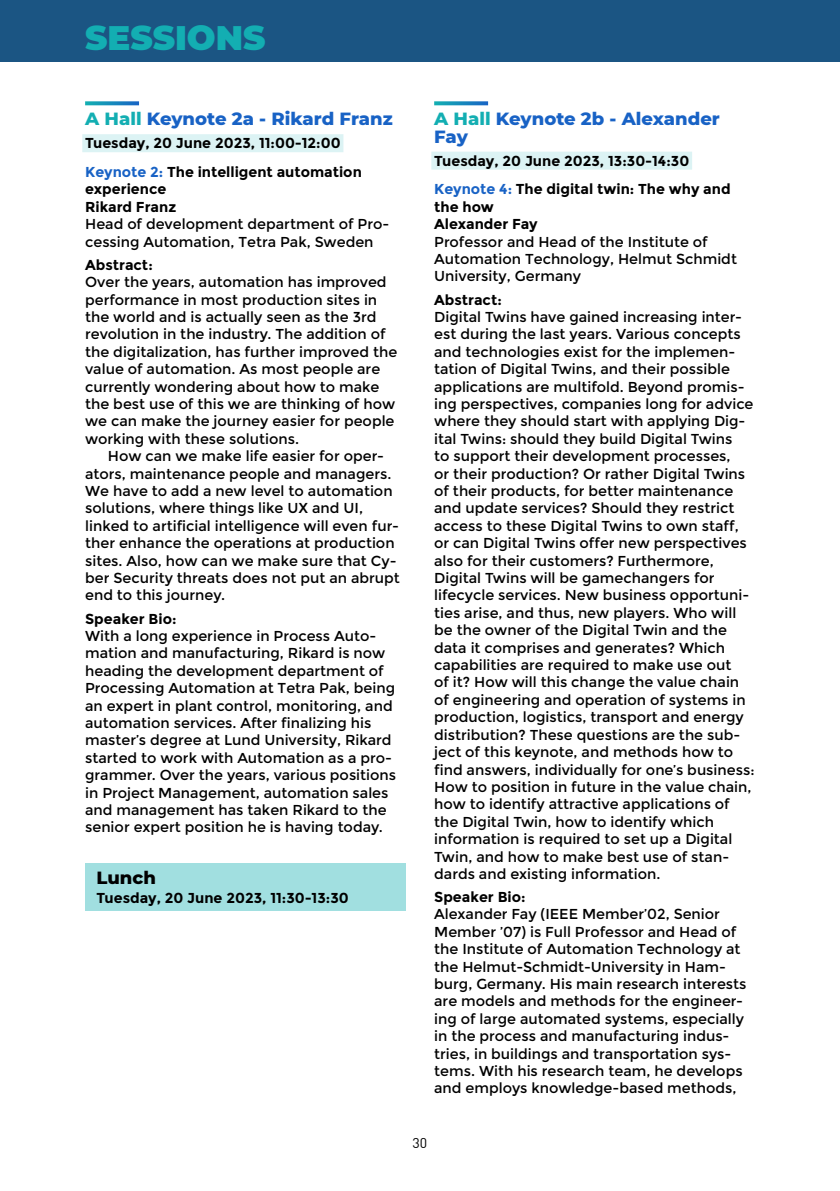
<style>
.page{position:relative;width:840px;height:1191px;background:#fff}
.page>*{position:absolute;margin:0;border:0;box-sizing:border-box;transform-origin:0 0}
.t1{font:900 34px "Montserrat";color:#13aeb2}
.t2{font:800 18px/17.4px "Montserrat";color:#1862c5}
.t3{font:800 18px "Montserrat";color:#000}
.t4{font:14.4px/17.4px "Montserrat";color:#000}
.t5{font:700 14.4px/28.8px "Montserrat";color:#000}
.t6{font:14px "Adihaus DIN";color:#000}
.s1{color:#13aeb2}
.s2{color:#1862c5}
</style>
<div class="page">
<div style="left:0;top:0;width:839px;height:61px;background:#1b5583"></div>
<svg style="left:85px;top:101px;width:54px;height:4px"></svg>
<div style="left:82px;top:134px;width:261px;height:18px;background:#dcf3f4"></div>
<div style="left:85px;top:863px;width:320px;height:31px;background:#a1dfe0"></div>
<div style="left:85px;top:881px;width:320px;height:29px;background:#a1dfe0"></div>
<svg style="left:434px;top:101px;width:54px;height:4px"></svg>
<div style="left:431px;top:152px;width:260px;height:18px;background:#dcf3f4"></div>
<h1 class="t1" style="left:85px;top:12px;width:182px">SESSIONS</h1>
<p class="t2" style="left:85px;top:109px;width:309px"><span class="s1">A Hall</span> Keynote 2a - Rikard Franz</p>
<p class="t5" style="left:85px;top:129px;width:278px">Tuesday, 20 June 2023, 11:00-12:00<br><span class="s2">Keynote 2:</span> The intelligent automation</p>
<p class="t5" style="left:85px;top:181px;width:93px;line-height:17.4px">experience<br>Rikard Franz</p>
<p class="t4" style="left:85px;top:216px;width:305px">Head of development department of Pro&shy;cessing Automation, Tetra Pak, Sweden</p>
<p class="t5" style="left:85px;top:250px;width:69px">Abstract:</p>
<p class="t4" style="left:85px;top:273px;width:313px">Over the years, automation has improved performance in most production sites in the world and is actually seen as the 3rd revolution in the industry. The addition of the digitalization, has further improved the value of automation. As most people are currently wondering about how to make the best use of this we are thinking of how we can make the journey easier for people working with these solutions.</p>
<p class="t4" style="left:85px;top:447px;width:316px;text-indent:23px">How can we make life easier for oper&shy;ators, maintenance people and managers.<br>We have to add a new level to automation solutions, where things like UX and UI, linked to artificial intelligence will even fur&shy;ther enhance the operations at production sites. Also, how can we make sure that Cy&shy;ber Security threats does not put an abrupt end to this journey.</p>
<p class="t5" style="left:85px;top:604px;width:93px">Speaker Bio:</p>
<p class="t4" style="left:85px;top:627px;width:312px">With a long experience in Process Auto&shy;mation and manufacturing, Rikard is now heading the development department of Processing Automation at Tetra Pak, being an expert in plant control, monitoring, and automation services. After finalizing his master’s degree at Lund University, Rikard started to work with Automation as a pro&shy;grammer. Over the years, various positions in Project Management, automation sales and management has taken Rikard to the senior expert position he is having today.</p>
<p class="t3" style="left:96px;top:864px;width:61px">Lunch</p>
<p class="t5" style="left:96px;top:883px;width:254px">Tuesday, 20 June 2023, 11:30-13:30</p>
<p class="t2" style="left:434px;top:109px;width:287px"><span class="s1">A Hall</span> Keynote 2b - Alexander<br>Fay</p>
<p class="t5" style="left:434px;top:146px;width:298px">Tuesday, 20 June 2023, 13:30-14:30<br><span class="s2">Keynote 4:</span> The digital twin: The why and</p>
<p class="t5" style="left:434px;top:198px;width:105px;line-height:17.4px">the how<br>Alexander Fay</p>
<p class="t4" style="left:434px;top:233px;width:304px">Professor and Head of the Institute of<br>Automation Technology, Helmut Schmidt<br>University, Germany</p>
<p class="t5" style="left:434px;top:285px;width:69px">Abstract:</p>
<p class="t4" style="left:434px;top:308px;width:322px">Digital Twins have gained increasing inter&shy;est during the last years. Various concepts and technologies exist for the implemen&shy;tation of Digital Twins, and their possible applications are multifold. Beyond promis&shy;ing perspectives, companies long for advice where they should start with applying Dig&shy;ital Twins: should they build Digital Twins<br>to support their development processes,<br>or their production? Or rather Digital Twins of their products, for better maintenance and update services? Should they restrict access to these Digital Twins to own staff, or can Digital Twins offer new perspectives also for their customers? Furthermore, Digital Twins will be gamechangers for lifecycle services. New business opportuni&shy;ties arise, and thus, new players. Who will be the owner of the Digital Twin and the data it comprises and generates? Which capabilities are required to make use out<br>of it? How will this change the value chain of engineering and operation of systems in production, logistics, transport and energy distribution? These questions are the sub&shy;ject of this keynote, and methods how to find answers, individually for one’s business:<br>How to position in future in the value chain, how to identify attractive applications of the Digital Twin, how to identify which information is required to set up a Digital Twin, and how to make best use of stan&shy;dards and existing information.</p>
<p class="t5" style="left:434px;top:882px;width:93px">Speaker Bio:</p>
<p class="t4" style="left:434px;top:905px;width:314px">Alexander Fay (IEEE Member’02, Senior Member ’07) is Full Professor and Head of the Institute of Automation Technology at the Helmut-Schmidt-University in Ham&shy;burg, Germany. His main research interests are models and methods for the engineer&shy;ing of large automated systems, especially in the process and manufacturing indus&shy;tries, in buildings and transportation sys&shy;tems. With his research team, he develops and employs knowledge-based methods,</p>
<p class="t6" style="left:412px;top:1132px;width:16px">30</p>
</div>
